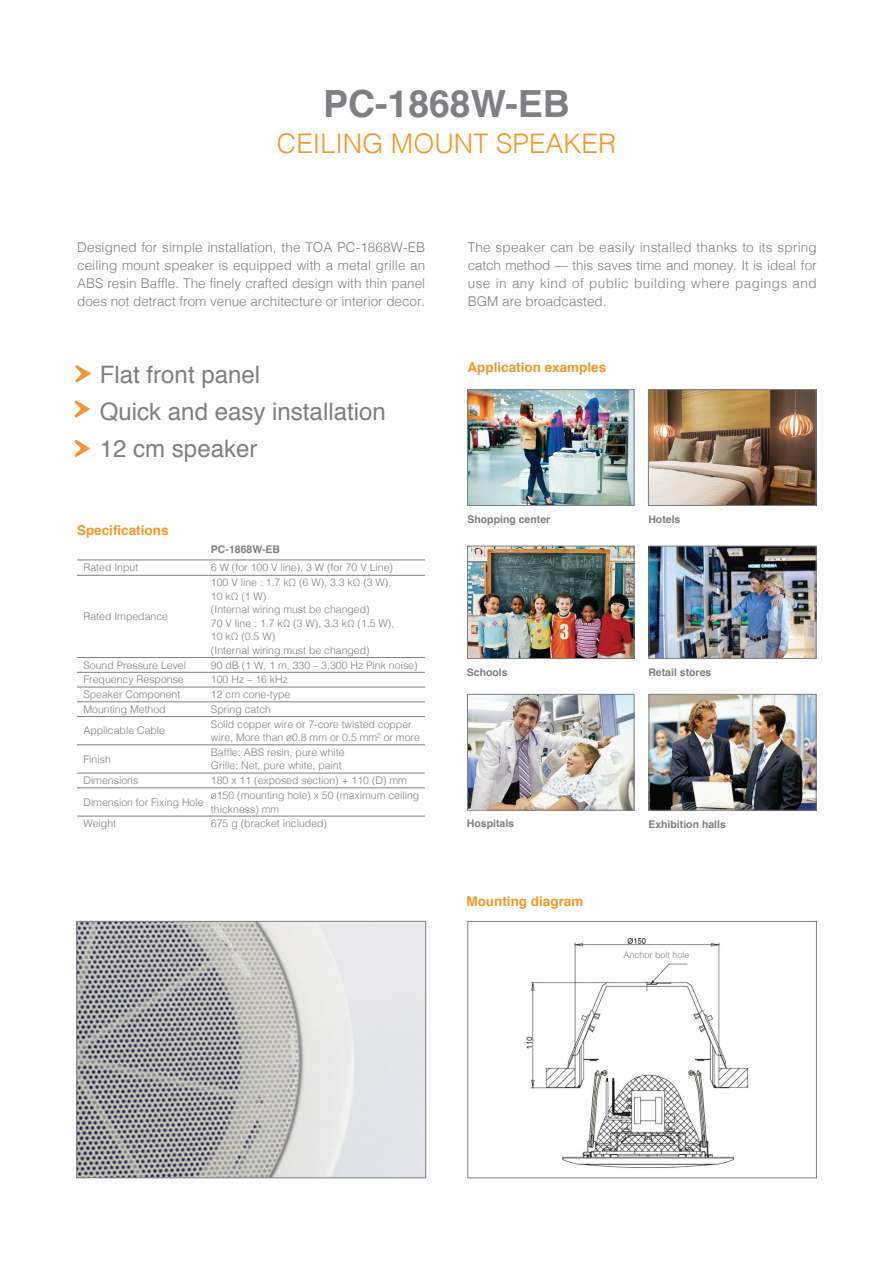
<style>
.page{position:relative;width:893px;height:1263px;background:#fff}
.page>*{position:absolute;margin:0;border:0;box-sizing:border-box;transform-origin:0 0}
.t1{font:700 37.5px "Helvetica";color:#7e8083}
.t2{font:300 27px "Helvetica";color:#f79727}
.t3{font:24px/37px "Helvetica";color:#7e8083}
.t4{font:300 13.5px/18px "Helvetica";color:#7e8083;text-align:justify}
.t5{font:700 13.5px "Helvetica";color:#f79727}
.t6{font:300 10.5px/13.5px "Helvetica";color:#7e8083}
.t7{font:700 10.5px "Helvetica";color:#7e8083}
.t8{font:300 9px "Helvetica";color:#7e8083}
</style>
<div class="page">
<hr style="left:77px;top:560px;width:132px;height:1px;background:#7e8083">
<hr style="left:209px;top:560px;width:216px;height:1px;background:#7e8083">
<hr style="left:77px;top:575px;width:132px;height:1px;background:#7e8083">
<hr style="left:209px;top:575px;width:216px;height:1px;background:#7e8083">
<hr style="left:77px;top:657px;width:132px;height:1px;background:#7e8083">
<hr style="left:209px;top:657px;width:216px;height:1px;background:#7e8083">
<hr style="left:77px;top:672px;width:132px;height:1px;background:#7e8083">
<hr style="left:209px;top:672px;width:216px;height:1px;background:#7e8083">
<hr style="left:77px;top:687px;width:132px;height:1px;background:#7e8083">
<hr style="left:209px;top:687px;width:216px;height:1px;background:#7e8083">
<hr style="left:77px;top:701px;width:132px;height:1px;background:#7e8083">
<hr style="left:209px;top:701px;width:216px;height:1px;background:#7e8083">
<hr style="left:77px;top:716px;width:132px;height:1px;background:#7e8083">
<hr style="left:209px;top:716px;width:216px;height:1px;background:#7e8083">
<hr style="left:77px;top:744px;width:132px;height:1px;background:#7e8083">
<hr style="left:209px;top:744px;width:216px;height:1px;background:#7e8083">
<hr style="left:77px;top:773px;width:132px;height:1px;background:#7e8083">
<hr style="left:209px;top:773px;width:216px;height:1px;background:#7e8083">
<hr style="left:77px;top:787px;width:132px;height:1px;background:#7e8083">
<hr style="left:209px;top:787px;width:216px;height:1px;background:#7e8083">
<hr style="left:77px;top:816px;width:132px;height:1px;background:#7e8083">
<hr style="left:209px;top:816px;width:216px;height:1px;background:#7e8083">
<svg style="left:75px;top:365px;width:16px;height:17px"></svg>
<svg style="left:74px;top:400px;width:16px;height:18px"></svg>
<svg style="left:74px;top:440px;width:16px;height:17px"></svg>
<img style="left:469px;top:548px;width:163px;height:108px">
<div style="left:467px;top:546px;width:167px;height:112px;border:1px solid #7e8083"></div>
<img style="left:469px;top:391px;width:163px;height:112px">
<div style="left:467px;top:389px;width:167px;height:116px;border:1px solid #7e8083"></div>
<img style="left:469px;top:696px;width:163px;height:112px">
<div style="left:467px;top:694px;width:167px;height:116px;border:1px solid #7e8083"></div>
<img style="left:651px;top:696px;width:163px;height:112px">
<div style="left:649px;top:694px;width:167px;height:116px;border:1px solid #7e8083"></div>
<img style="left:650px;top:391px;width:164px;height:112px">
<div style="left:648px;top:389px;width:168px;height:116px;border:1px solid #7e8083"></div>
<img style="left:651px;top:548px;width:163px;height:108px">
<div style="left:649px;top:546px;width:167px;height:112px;border:1px solid #7e8083"></div>
<img style="left:79px;top:923px;width:345px;height:253px">
<div style="left:77px;top:921px;width:349px;height:257px;border:1px solid #7e8083"></div>
<img style="left:526px;top:938px;width:223px;height:230px">
<div style="left:468px;top:921px;width:348px;height:257px;border:1px solid #7e8083"></div>
<h1 class="t1" style="left:323px;top:74px;width:248px">PC-1868W-EB</h1>
<h2 class="t2" style="left:277px;top:121px;width:341px">CEILING MOUNT SPEAKER</h2>
<p class="t4" style="left:77px;top:237px;width:350px">Designed for simple installation, the TOA PC-1868W-EB ceiling mount speaker is equipped with a metal grille an ABS resin Baffle. The finely crafted design with thin panel does not detract from venue architecture or interior decor.</p>
<h3 class="t3" style="left:100px;top:356px;width:287px">Flat front panel<br>Quick and easy installation<br>12 cm speaker</h3>
<p class="t5" style="left:77px;top:520px;width:93px">Specifications</p>
<p class="t7" style="left:211px;top:541px;width:71px">PC-1868W-EB</p>
<p class="t6" style="left:83px;top:560px;width:56px">Rated Input</p>
<p class="t6" style="left:211px;top:560px;width:184px">6 W (for 100 V line), 3 W (for 70 V Line)</p>
<p class="t6" style="left:83px;top:609px;width:86px">Rated Impedance</p>
<p class="t6" style="left:211px;top:575px;width:185px">100 V line : 1.7 kΩ (6 W), 3.3 kΩ (3 W),<br>10 kΩ (1 W)<br>(Internal wiring must be changed)<br>70 V line : 1.7 kΩ (3 W), 3.3 kΩ (1.5 W),<br>10 kΩ (0.5 W)<br>(Internal wiring must be changed)</p>
<p class="t6" style="left:83px;top:657px;width:104px">Sound Pressure Level</p>
<p class="t6" style="left:211px;top:657px;width:208px">90 dB (1 W, 1 m, 330 – 3,300 Hz Pink noise)</p>
<p class="t6" style="left:83px;top:672px;width:102px">Frequency Response</p>
<p class="t6" style="left:211px;top:672px;width:79px">100 Hz – 16 kHz</p>
<p class="t6" style="left:83px;top:687px;width:98px">Speaker Component</p>
<p class="t6" style="left:211px;top:687px;width:81px">12 cm cone-type</p>
<p class="t6" style="left:83px;top:702px;width:84px">Mounting Method</p>
<p class="t6" style="left:211px;top:702px;width:62px">Spring catch</p>
<p class="t6" style="left:83px;top:723px;width:83px">Applicable Cable</p>
<p class="t6" style="left:211px;top:716px;width:210px">Solid copper wire or 7-core twisted copper wire, More than ø0.8 mm or 0.5 mm² or more</p>
<p class="t6" style="left:83px;top:751px;width:29px">Finish</p>
<p class="t6" style="left:211px;top:745px;width:135px">Baffle: ABS resin, pure white<br>Grille: Net, pure white, paint</p>
<p class="t6" style="left:83px;top:773px;width:56px">Dimensions</p>
<p class="t6" style="left:211px;top:773px;width:197px">180 x 11 (exposed section) + 110 (D) mm</p>
<p class="t6" style="left:83px;top:794px;width:122px">Dimension for Fixing Hole</p>
<p class="t6" style="left:211px;top:788px;width:210px">ø150 (mounting hole) x 50 (maximum ceiling thickness) mm</p>
<p class="t6" style="left:83px;top:816px;width:34px">Weight</p>
<p class="t6" style="left:211px;top:816px;width:118px">675 g (bracket included)</p>
<p class="t4" style="left:468px;top:237px;width:351px">The speaker can be easily installed thanks to its spring catch method — this saves time and money. It is ideal for use in any kind of public building where pagings and BGM are broadcasted.</p>
<p class="t5" style="left:467px;top:356px;width:140px">Application examples</p>
<p class="t7" style="left:467px;top:510px;width:84px">Shopping center</p>
<p class="t7" style="left:648px;top:510px;width:34px">Hotels</p>
<p class="t7" style="left:467px;top:663px;width:42px">Schools</p>
<p class="t7" style="left:648px;top:663px;width:65px">Retail stores</p>
<p class="t7" style="left:467px;top:815px;width:49px">Hospitals</p>
<p class="t5" style="left:466px;top:891px;width:119px">Mounting diagram</p>
<p class="t7" style="left:648px;top:815px;width:79px">Exhibition halls</p>
<p class="t8" style="left:623px;top:947px;width:68px">Anchor bolt hole</p>
</div>
